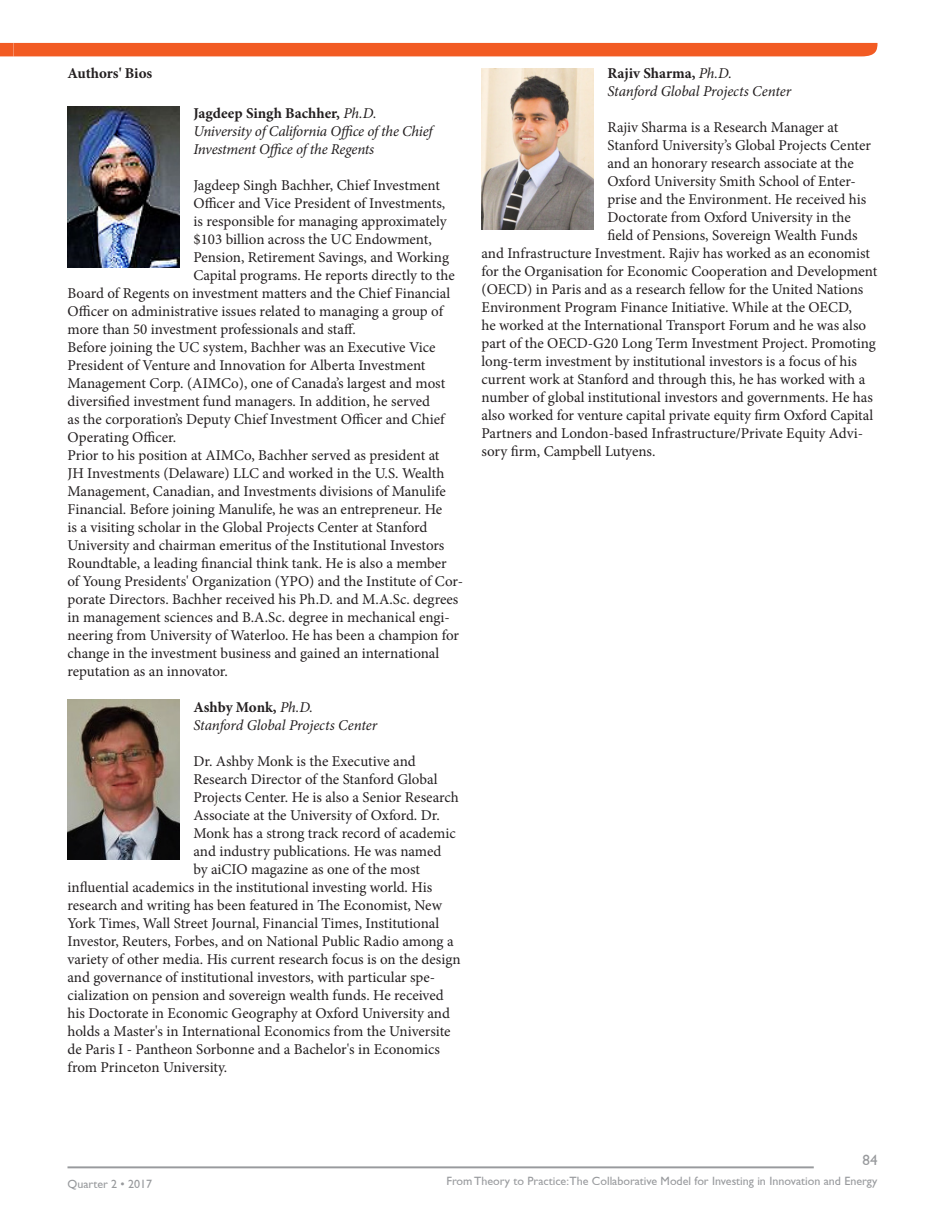
<style>
.page{position:relative;width:945px;height:1215px;background:#fff}
.page>*{position:absolute;margin:0;border:0;box-sizing:border-box;transform-origin:0 0}
.t1{font:15px/18px "Minion Pro";letter-spacing:-.005em;color:#231f20}
.t2{font:italic 15px/18px "Minion Pro";letter-spacing:-.01em;color:#231f20}
.t3{font:700 15px "Minion Pro";color:#231f20}
.t4{font:15px "Gill Sans";color:#989a9d}
.t5{font:12px "Gill Sans";color:#989a9d}
.s1{font-weight:700;font-style:normal}
</style>
<div class="page">
<div style="left:0;top:43px;width:878px;height:13px;background:#f25b23"></div>
<hr style="left:68px;top:1166px;width:746px;height:2px;background:#989a9d">
<img style="left:482px;top:69px;width:112px;height:161px">
<img style="left:68px;top:107px;width:112px;height:160px">
<img style="left:68px;top:699px;width:112px;height:161px">
<p class="t3" style="left:68px;top:63px;width:86px">Authors' Bios</p>
<p class="t2" style="left:193px;top:104px;width:241px"><span class="s1">Jagdeep Singh Bachher,</span> Ph.D.<br>University of California Office of the Chief<br>Investment Office of the Regents</p>
<p class="t1" style="left:193px;top:176px;width:248px">Jagdeep Singh Bachher, Chief Investment</p>
<p class="t1" style="left:193px;top:194px;width:253px">Officer and Vice President of Investments,</p>
<p class="t1" style="left:193px;top:212px;width:255px">is responsible for managing approximately</p>
<p class="t1" style="left:193px;top:230px;width:240px">$103 billion across the UC Endowment,</p>
<p class="t1" style="left:193px;top:248px;width:257px">Pension, Retirement Savings, and Working</p>
<p class="t1" style="left:193px;top:266px;width:263px">Capital programs. He reports directly to the</p>
<p class="t1" style="left:68px;top:284px;width:384px">Board of Regents on investment matters and the Chief Financial</p>
<p class="t1" style="left:68px;top:302px;width:377px">Officer on administrative issues related to managing a group of</p>
<p class="t1" style="left:68px;top:320px;width:290px">more than 50 investment professionals and staff.</p>
<p class="t1" style="left:68px;top:338px;width:379px">Before joining the UC system, Bachher was an Executive Vice President of Venture and Innovation for Alberta Investment Management Corp. (AIMCo), one of Canada’s largest and most diversified investment fund managers. In addition, he served as the corporation’s Deputy Chief Investment Officer and Chief Operating Officer.</p>
<p class="t1" style="left:68px;top:446px;width:397px">Prior to his position at AIMCo, Bachher served as president at<br>JH Investments (Delaware) LLC and worked in the U.S. Wealth Management, Canadian, and Investments divisions of Manulife Financial. Before joining Manulife, he was an entrepreneur. He<br>is a visiting scholar in the Global Projects Center at Stanford University and chairman emeritus of the Institutional Investors Roundtable, a leading financial think tank. He is also a member<br>of Young Presidents' Organization (YPO) and the Institute of Cor&shy;porate Directors. Bachher received his Ph.D. and M.A.Sc. degrees in management sciences and B.A.Sc. degree in mechanical engi&shy;neering from University of Waterloo. He has been a champion for change in the investment business and gained an international reputation as an innovator.</p>
<p class="t2" style="left:193px;top:698px;width:185px"><span class="s1">Ashby Monk,</span> Ph.D.<br>Stanford Global Projects Center</p>
<p class="t1" style="left:193px;top:752px;width:224px">Dr. Ashby Monk is the Executive and</p>
<p class="t1" style="left:193px;top:770px;width:246px">Research Director of the Stanford Global</p>
<p class="t1" style="left:193px;top:788px;width:267px">Projects Center. He is also a Senior Research</p>
<p class="t1" style="left:193px;top:806px;width:248px">Associate at the University of Oxford. Dr.</p>
<p class="t1" style="left:193px;top:824px;width:264px">Monk has a strong track record of academic</p>
<p class="t1" style="left:193px;top:842px;width:250px">and industry publications. He was named</p>
<p class="t1" style="left:193px;top:860px;width:228px">by aiCIO magazine as one of the most</p>
<p class="t1" style="left:68px;top:878px;width:366px">influential academics in the institutional investing world. His</p>
<p class="t1" style="left:68px;top:896px;width:376px">research and writing has been featured in The Economist, New</p>
<p class="t1" style="left:68px;top:914px;width:373px">York Times, Wall Street Journal, Financial Times, Institutional</p>
<p class="t1" style="left:68px;top:932px;width:388px">Investor, Reuters, Forbes, and on National Public Radio among a</p>
<p class="t1" style="left:68px;top:950px;width:395px">variety of other media. His current research focus is on the design</p>
<p class="t1" style="left:68px;top:968px;width:369px">and governance of institutional investors, with particular spe-</p>
<p class="t1" style="left:68px;top:986px;width:378px">cialization on pension and sovereign wealth funds. He received</p>
<p class="t1" style="left:68px;top:1004px;width:384px">his Doctorate in Economic Geography at Oxford University and</p>
<p class="t1" style="left:68px;top:1022px;width:385px">holds a Master's in International Economics from the Universite</p>
<p class="t1" style="left:68px;top:1040px;width:374px">de Paris I - Pantheon Sorbonne and a Bachelor's in Economics</p>
<p class="t1" style="left:68px;top:1058px;width:161px">from Princeton University.</p>
<p class="t2" style="left:607px;top:65px;width:185px"><span class="s1">Rajiv Sharma,</span> Ph.D.<br>Stanford Global Projects Center</p>
<p class="t1" style="left:607px;top:119px;width:232px">Rajiv Sharma is a Research Manager at</p>
<p class="t1" style="left:607px;top:137px;width:265px">Stanford University’s Global Projects Center</p>
<p class="t1" style="left:607px;top:155px;width:248px">and an honorary research associate at the</p>
<p class="t1" style="left:607px;top:173px;width:250px">Oxford University Smith School of Enter-</p>
<p class="t1" style="left:607px;top:191px;width:260px">prise and the Environment. He received his</p>
<p class="t1" style="left:607px;top:209px;width:245px">Doctorate from Oxford University in the</p>
<p class="t1" style="left:607px;top:227px;width:252px">field of Pensions, Sovereign Wealth Funds</p>
<p class="t1" style="left:482px;top:245px;width:390px">and Infrastructure Investment. Rajiv has worked as an economist</p>
<p class="t1" style="left:482px;top:263px;width:397px">for the Organisation for Economic Cooperation and Development</p>
<p class="t1" style="left:482px;top:281px;width:383px">(OECD) in Paris and as a research fellow for the United Nations</p>
<p class="t1" style="left:482px;top:299px;width:372px">Environment Program Finance Initiative. While at the OECD,</p>
<p class="t1" style="left:482px;top:317px;width:386px">he worked at the International Transport Forum and he was also</p>
<p class="t1" style="left:482px;top:335px;width:396px">part of the OECD-G20 Long Term Investment Project. Promoting</p>
<p class="t1" style="left:482px;top:353px;width:377px">long-term investment by institutional investors is a focus of his</p>
<p class="t1" style="left:482px;top:371px;width:385px">current work at Stanford and through this, he has worked with a</p>
<p class="t1" style="left:482px;top:389px;width:393px">number of global institutional investors and governments. He has</p>
<p class="t1" style="left:482px;top:407px;width:393px">also worked for venture capital private equity firm Oxford Capital</p>
<p class="t1" style="left:482px;top:425px;width:383px">Partners and London-based Infrastructure/Private Equity Advi-</p>
<p class="t1" style="left:482px;top:443px;width:175px">sory firm, Campbell Lutyens.</p>
<p class="t4" style="left:862px;top:1151px;width:16px">84</p>
<p class="t5" style="left:68px;top:1177px;width:86px">Quarter 2 • 2017</p>
<p class="t5" style="left:446px;top:1174px;width:433px">From Theory to Practice:The Collaborative Model for Investing in Innovation and Energy</p>
</div>
